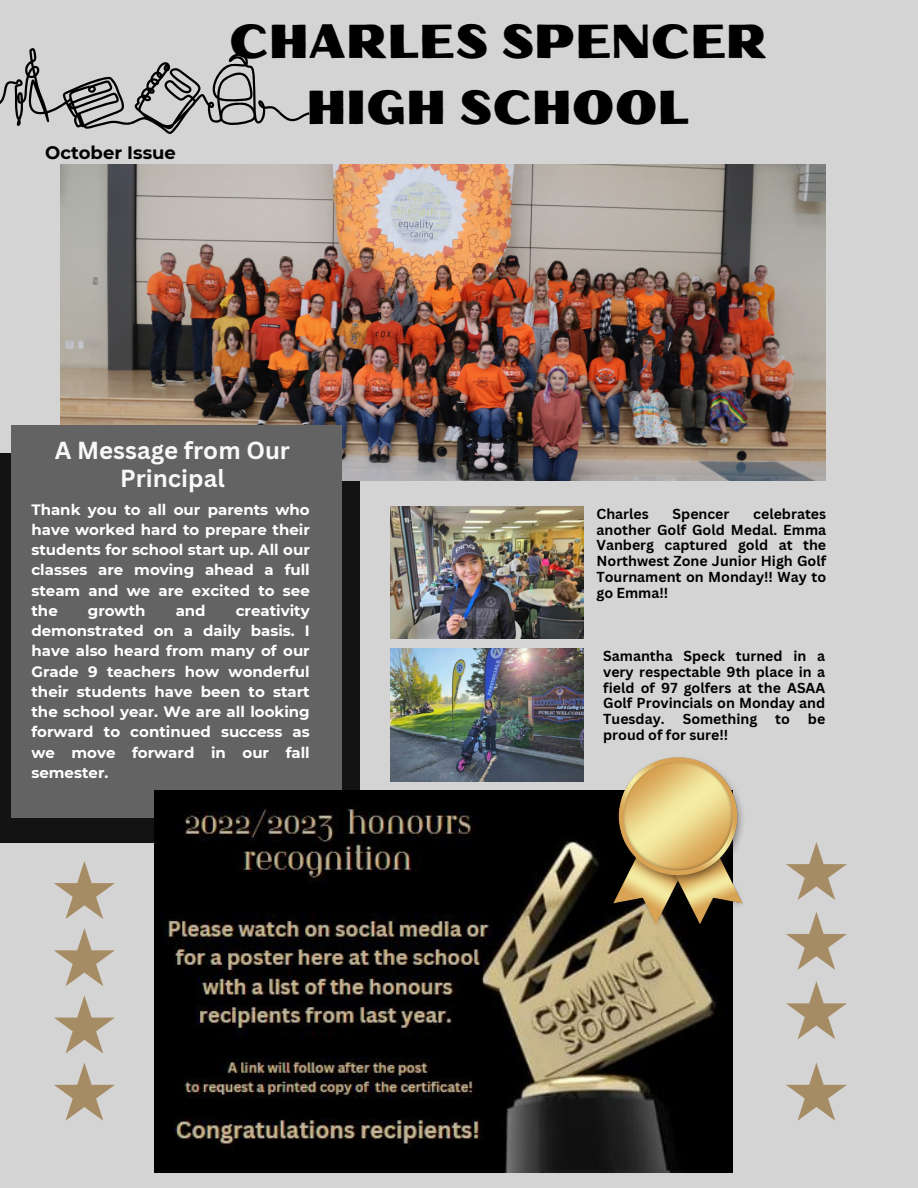
<style>
.page{position:relative;width:918px;height:1188px;background:#d5d4d5}
.page>*{position:absolute;margin:0;border:0;box-sizing:border-box;transform-origin:0 0}
.t1{font:47.7px "Oilvare Base";color:#000}
.t2{font:700 24px/28.2px "Canva Sans";color:#f9f9f9;text-align:center}
.t3{font:700 18px "Montserrat";color:#000}
.t4{font:700 15px/20.2px "Montserrat";color:#fff;text-align:justify}
.t5{font:700 14.1px/15.8px "Canva Sans";color:#000;text-align:justify}
</style>
<div class="page">
<div style="left:0;top:453px;width:359px;height:390px;background:#141314"></div>
<img style="left:60px;top:165px;width:765px;height:316px">
<div style="left:11px;top:425px;width:330px;height:393px;background:#636363"></div>
<img style="left:390px;top:506px;width:194px;height:133px">
<img style="left:390px;top:648px;width:194px;height:133px">
<svg style="left:0;top:48px;width:309px;height:86px"></svg>
<img style="left:154px;top:791px;width:578px;height:381px">
<img style="left:614px;top:757px;width:129px;height:171px">
<svg style="left:54px;top:861px;width:61px;height:58px"></svg>
<svg style="left:54px;top:928px;width:61px;height:58px"></svg>
<svg style="left:54px;top:995px;width:61px;height:59px"></svg>
<svg style="left:54px;top:1063px;width:61px;height:58px"></svg>
<svg style="left:786px;top:842px;width:61px;height:58px"></svg>
<svg style="left:786px;top:912px;width:61px;height:58px"></svg>
<svg style="left:786px;top:981px;width:61px;height:58px"></svg>
<svg style="left:786px;top:1063px;width:61px;height:58px"></svg>
<p class="t3" style="left:45px;top:141px;width:132px">October Issue</p>
<p class="t1" style="left:229px;top:12px;width:540px">CHARLES SPENCER</p>
<p class="t1" style="left:307px;top:78px;width:384px">HIGH SCHOOL</p>
<p class="t2" style="left:55px;top:435px;width:237px">A Message from Our<br>Principal</p>
<p class="t4" style="left:31px;top:499px;width:280px">Thank you to all our parents who have worked hard to prepare their students for school start up. All our classes are moving ahead a full steam and we are excited to see the</p>
<p class="t4" style="left:31px;top:600px;width:280px;text-indent:204px">creativity demonstrated on a daily basis. I have also heard from many of our Grade 9 teachers how wonderful their students have been to start the school year. We are all looking forward to continued success as we move forward in our fall semester.</p>
<p class="t4" style="left:88px;top:600px;width:59px">growth</p>
<p class="t4" style="left:176px;top:600px;width:31px">and</p>
<p class="t5" style="left:596px;top:506px;width:231px;text-indent:157px">celebrates another Golf Gold Medal. Emma Vanberg captured gold at the Northwest Zone Junior High Golf Tournament on Monday!! Way to go Emma!!</p>
<p class="t5" style="left:596px;top:506px;width:54px">Charles</p>
<p class="t5" style="left:673px;top:506px;width:58px">Spencer</p>
<p class="t5" style="left:603px;top:648px;width:224px">Samantha Speck turned in a very respectable 9th place in a field of 97 golfers at the ASAA Golf Provincials on Monday and Tuesday.</p>
<p class="t5" style="left:683px;top:711px;width:76px">Something</p>
<p class="t5" style="left:775px;top:711px;width:16px">to</p>
<p class="t5" style="left:808px;top:711px;width:19px">be</p>
<p class="t5" style="left:603px;top:727px;width:127px">proud of for sure!!</p>
</div>
